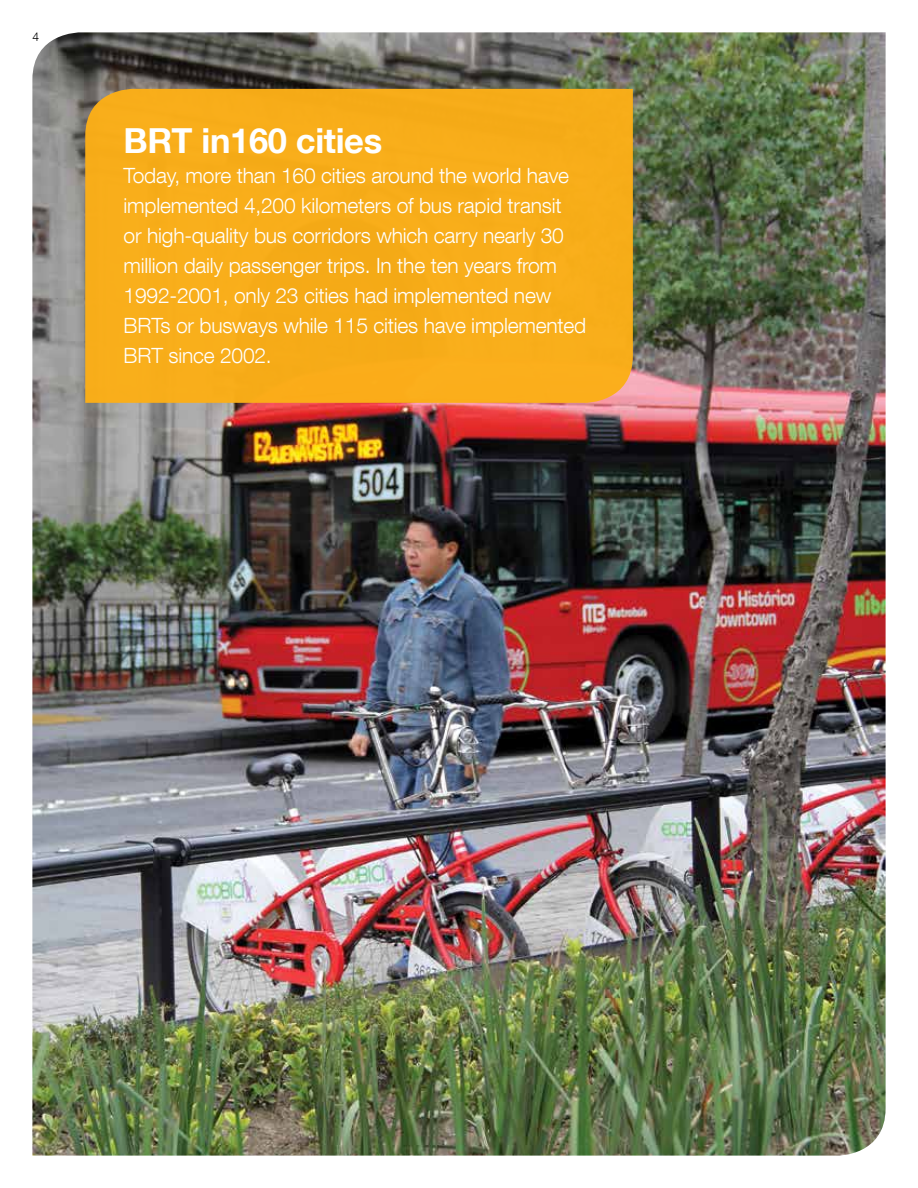
<style>
.page{position:relative;width:918px;height:1188px;background:#fff}
.page>*{position:absolute;margin:0;border:0;box-sizing:border-box;transform-origin:0 0}
.t1{font:700 34.5px "Helvetica Neue LT Com";letter-spacing:-.01em;color:#fff}
.t2{font:300 21px/30px "Helvetica Neue LT Com";letter-spacing:-.01em;color:#fff}
.t3{font:300 12px "Helvetica Neue LT Com";color:#000}
</style>
<div class="page">
<img style="left:32px;top:32px;width:854px;height:1124px">
<div style="left:85px;top:89px;width:548px;height:314px;background:#f8ad1a"></div>
<p class="t3" style="left:32px;top:29px;width:8px">4</p>
<h1 class="t1" style="left:124px;top:119px;width:260px">BRT in160 cities</h1>
<p class="t2" style="left:124px;top:160px;width:464px">Today, more than 160 cities around the world have implemented 4,200 kilometers of bus rapid transit<br>or high-quality bus corridors which carry nearly 30 million daily passenger trips. In the ten years from 1992-2001, only 23 cities had implemented new BRTs or busways while 115 cities have implemented BRT since 2002.</p>
</div>
